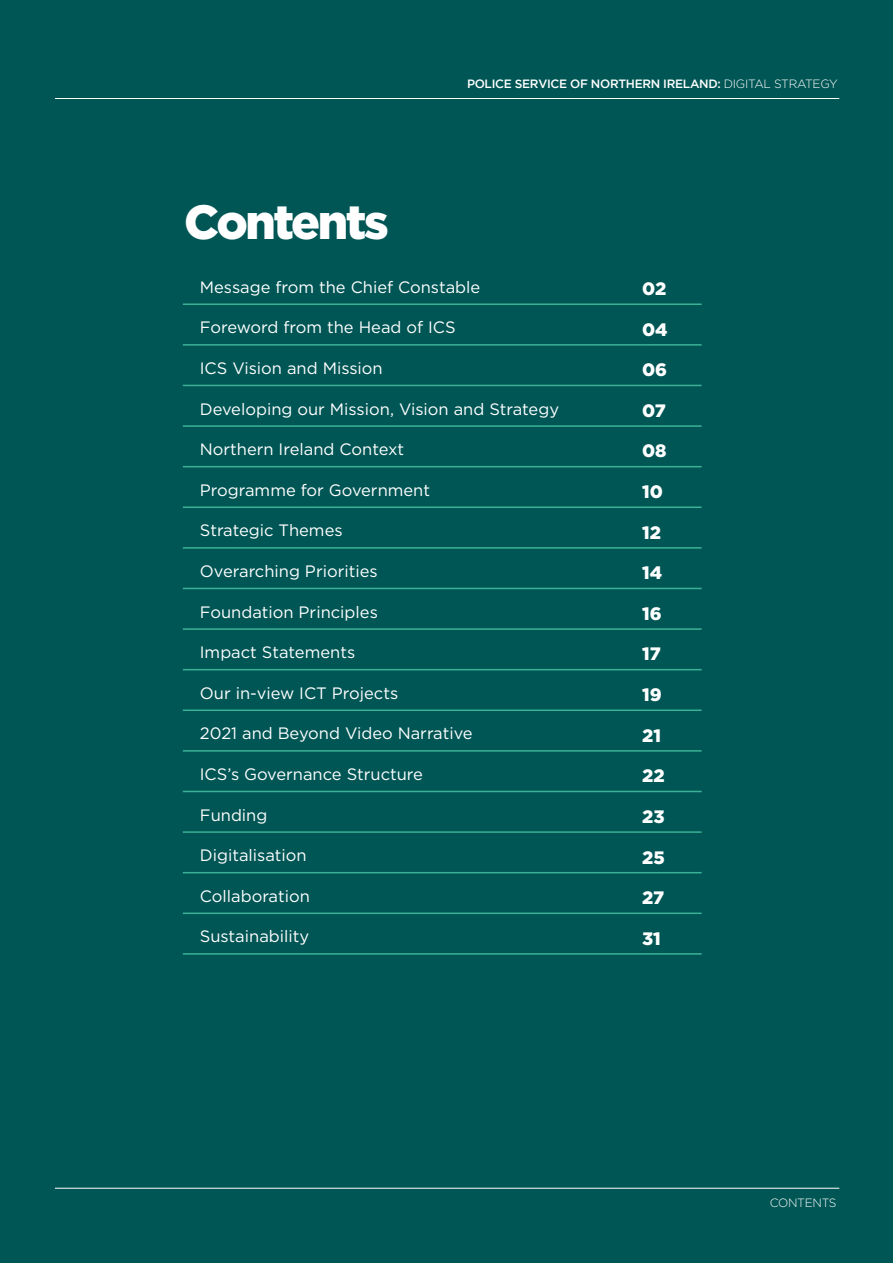
<style>
.page{position:relative;width:893px;height:1263px;background:#005655}
.page>*{position:absolute;margin:0;border:0;box-sizing:border-box;transform-origin:0 0}
.t1{font:900 48px "Gotham";letter-spacing:-.05em;color:#fff}
.t2{font:900 18px "Gotham";color:#fff}
.t3{font:16.5px "Gotham";color:#fff}
.t4{font:500 12px "Gotham";letter-spacing:-.025em;color:#fff}
.t5{font:300 12px "Gotham";letter-spacing:-.025em;color:#fff}
.s1{font-weight:300}
</style>
<div class="page">
<hr style="left:55px;top:98px;width:784px;height:1px;background:#fff">
<hr style="left:55px;top:1188px;width:784px;height:1px;background:#fff">
<hr style="left:183px;top:303px;width:459px;height:2px;background:#3bb296">
<hr style="left:642px;top:303px;width:60px;height:2px;background:#3bb296">
<hr style="left:183px;top:344px;width:459px;height:2px;background:#3bb296">
<hr style="left:642px;top:344px;width:60px;height:2px;background:#3bb296">
<hr style="left:183px;top:385px;width:459px;height:1px;background:#3bb296">
<hr style="left:642px;top:385px;width:60px;height:1px;background:#3bb296">
<hr style="left:183px;top:425px;width:459px;height:2px;background:#3bb296">
<hr style="left:642px;top:425px;width:60px;height:2px;background:#3bb296">
<hr style="left:183px;top:466px;width:459px;height:1px;background:#3bb296">
<hr style="left:642px;top:466px;width:60px;height:1px;background:#3bb296">
<hr style="left:183px;top:506px;width:459px;height:2px;background:#3bb296">
<hr style="left:642px;top:506px;width:60px;height:2px;background:#3bb296">
<hr style="left:183px;top:547px;width:459px;height:2px;background:#3bb296">
<hr style="left:642px;top:547px;width:60px;height:2px;background:#3bb296">
<hr style="left:183px;top:588px;width:459px;height:1px;background:#3bb296">
<hr style="left:642px;top:588px;width:60px;height:1px;background:#3bb296">
<hr style="left:183px;top:628px;width:459px;height:2px;background:#3bb296">
<hr style="left:642px;top:628px;width:60px;height:2px;background:#3bb296">
<hr style="left:183px;top:669px;width:459px;height:1px;background:#3bb296">
<hr style="left:642px;top:669px;width:60px;height:1px;background:#3bb296">
<hr style="left:183px;top:709px;width:459px;height:2px;background:#3bb296">
<hr style="left:642px;top:709px;width:60px;height:2px;background:#3bb296">
<hr style="left:183px;top:750px;width:459px;height:2px;background:#3bb296">
<hr style="left:642px;top:750px;width:60px;height:2px;background:#3bb296">
<hr style="left:183px;top:791px;width:459px;height:1px;background:#3bb296">
<hr style="left:642px;top:791px;width:60px;height:1px;background:#3bb296">
<hr style="left:183px;top:831px;width:459px;height:2px;background:#3bb296">
<hr style="left:642px;top:831px;width:60px;height:2px;background:#3bb296">
<hr style="left:183px;top:872px;width:459px;height:1px;background:#3bb296">
<hr style="left:642px;top:872px;width:60px;height:1px;background:#3bb296">
<hr style="left:183px;top:912px;width:459px;height:2px;background:#3bb296">
<hr style="left:642px;top:912px;width:60px;height:2px;background:#3bb296">
<hr style="left:183px;top:953px;width:459px;height:2px;background:#3bb296">
<hr style="left:642px;top:953px;width:60px;height:2px;background:#3bb296">
<h1 class="t1" style="left:184px;top:189px;width:206px">Contents</h1>
<p class="t4" style="left:467px;top:77px;width:372px">POLICE SERVICE OF NORTHERN IRELAND: <span class="s1">DIGITAL STRATEGY</span></p>
<p class="t3" style="left:200px;top:278px;width:282px">Message from the Chief Constable</p>
<p class="t2" style="left:642px;top:276px;width:26px">02</p>
<p class="t3" style="left:200px;top:318px;width:257px">Foreword from the Head of ICS</p>
<p class="t2" style="left:642px;top:317px;width:27px">04</p>
<p class="t3" style="left:200px;top:359px;width:184px">ICS Vision and Mission</p>
<p class="t2" style="left:642px;top:357px;width:27px">06</p>
<p class="t3" style="left:200px;top:400px;width:361px">Developing our Mission, Vision and Strategy</p>
<p class="t2" style="left:642px;top:398px;width:25px">07</p>
<p class="t3" style="left:200px;top:440px;width:206px">Northern Ireland Context</p>
<p class="t2" style="left:642px;top:439px;width:26px">08</p>
<p class="t3" style="left:200px;top:481px;width:232px">Programme for Government</p>
<p class="t2" style="left:642px;top:479px;width:22px">10</p>
<p class="t3" style="left:200px;top:521px;width:144px">Strategic Themes</p>
<p class="t2" style="left:642px;top:520px;width:20px">12</p>
<p class="t3" style="left:200px;top:562px;width:179px">Overarching Priorities</p>
<p class="t2" style="left:642px;top:560px;width:21px">14</p>
<p class="t3" style="left:200px;top:602px;width:180px">Foundation Principles</p>
<p class="t2" style="left:642px;top:601px;width:21px">16</p>
<p class="t3" style="left:200px;top:643px;width:157px">Impact Statements</p>
<p class="t2" style="left:642px;top:642px;width:20px">17</p>
<p class="t3" style="left:200px;top:684px;width:200px">Our in-view ICT Projects</p>
<p class="t2" style="left:642px;top:682px;width:21px">19</p>
<p class="t3" style="left:200px;top:724px;width:274px">2021 and Beyond Video Narrative</p>
<p class="t2" style="left:642px;top:723px;width:20px">21</p>
<p class="t3" style="left:200px;top:765px;width:225px">ICS’s Governance Structure</p>
<p class="t2" style="left:642px;top:763px;width:24px">22</p>
<p class="t3" style="left:200px;top:805px;width:69px">Funding</p>
<p class="t2" style="left:642px;top:804px;width:24px">23</p>
<p class="t3" style="left:200px;top:846px;width:108px">Digitalisation</p>
<p class="t2" style="left:642px;top:845px;width:24px">25</p>
<p class="t3" style="left:200px;top:887px;width:112px">Collaboration</p>
<p class="t2" style="left:642px;top:885px;width:24px">27</p>
<p class="t3" style="left:200px;top:927px;width:111px">Sustainability</p>
<p class="t2" style="left:642px;top:926px;width:20px">31</p>
<p class="t5" style="left:770px;top:1196px;width:68px">CONTENTS</p>
</div>
